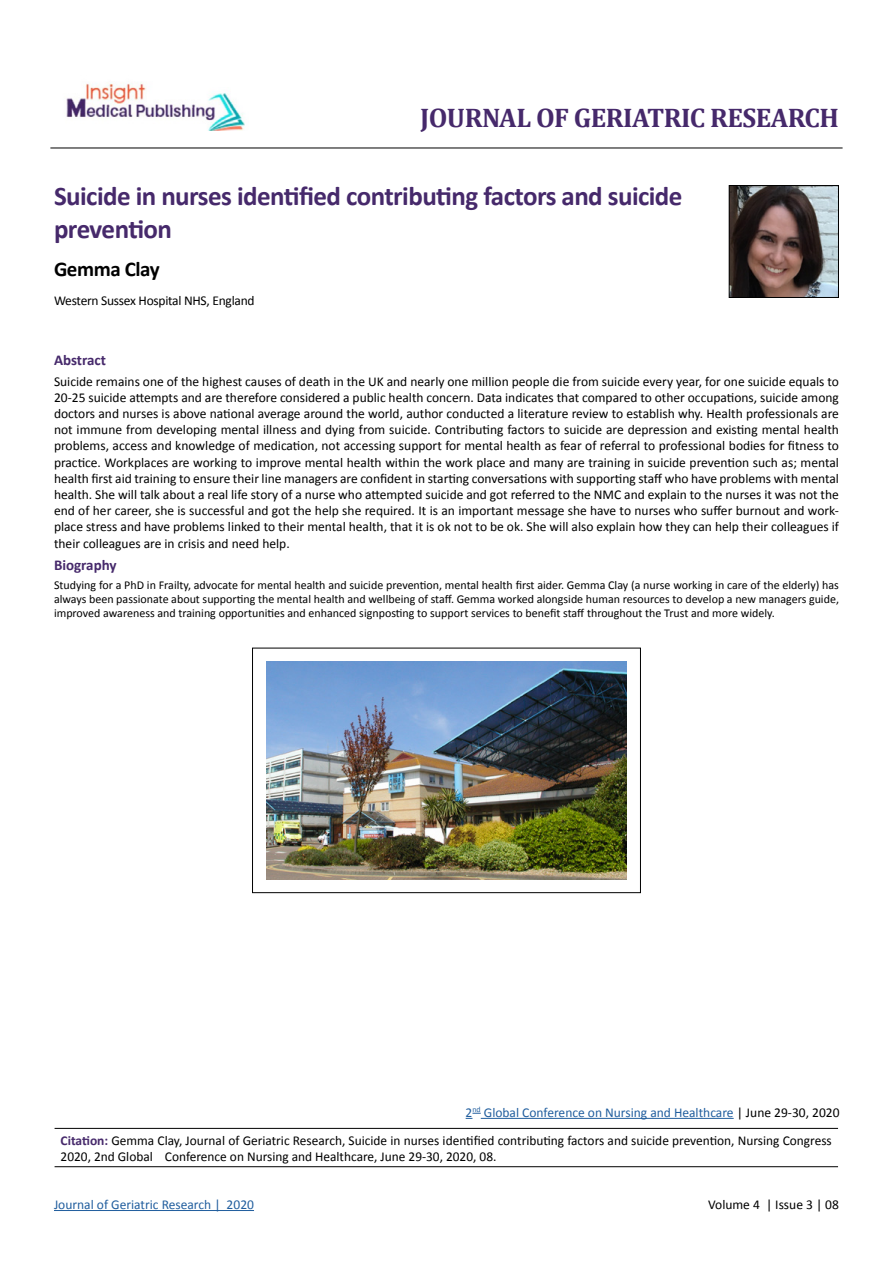
<style>
.page{position:relative;width:893px;height:1263px;background:#fff}
.page>*{position:absolute;margin:0;border:0;box-sizing:border-box;transform-origin:0 0}
.t1{font:700 27px/32.4px "Calibri";letter-spacing:-.02em;color:#46296b}
.t2{font:700 27px "Cambria";letter-spacing:-.02em;color:#46296b}
.t3{font:700 21px "Calibri";letter-spacing:-.02em;color:#000}
.t4{font:700 15px "Calibri";color:#46296b}
.t5{font:13.5px/16.2px "Calibri";color:#000;text-align:justify}
.t6{font:13.5px "Calibri";color:#215e9e}
.t7{font:13.5px "Calibri";letter-spacing:-.02em;color:#000}
.t8{font:12px/14.4px "Calibri";color:#000;text-align:justify}
.s1{color:#000}
.s2{font-weight:700;color:#46296b}
</style>
<div class="page">
<img style="left:731px;top:187px;width:106px;height:109px">
<div style="left:729px;top:185px;width:110px;height:113px;border:1px solid #000"></div>
<hr style="left:50px;top:148px;width:793px;height:1px;background:#000">
<img style="left:66px;top:82px;width:179px;height:49px">
<hr style="left:54px;top:1210px;width:200px;height:1px;background:#215e9e">
<hr style="left:55px;top:1128px;width:783px;height:1px;background:#000">
<hr style="left:55px;top:1166px;width:783px;height:1px;background:#000">
<div style="left:252px;top:648px;width:389px;height:245px;border:1px solid #000"></div>
<img style="left:267px;top:662px;width:359px;height:217px">
<svg style="left:466px;top:1113px;width:15px;height:6px"></svg>
<hr style="left:481px;top:1118px;width:253px;height:1px;background:#215e9e">
<h1 class="t2" style="left:420px;top:99px;width:420px">JOURNAL OF GERIATRIC RESEARCH</h1>
<h1 class="t1" style="left:54px;top:180px;width:630px">Suicide in nurses identified contributing factors and suicide prevention</h1>
<h2 class="t3" style="left:54px;top:255px;width:107px">Gemma Clay</h2>
<p class="t7" style="left:54px;top:292px;width:202px">Western Sussex Hospital NHS, England</p>
<p class="t4" style="left:54px;top:351px;width:53px">Abstract</p>
<p class="t5" style="left:54px;top:373px;width:786px">Suicide remains one of the highest causes of death in the UK and nearly one million people die from suicide every year, for one suicide equals to 20-25 suicide attempts and are therefore considered a public health concern. Data indicates that compared to other occupations, suicide among doctors and nurses is above national average around the world, author conducted a literature review to establish why. Health professionals are not immune from developing mental illness and dying from suicide. Contributing factors to suicide are depression and existing mental health problems, access and knowledge of medication, not accessing support for mental health as fear of referral to professional bodies for fitness to practice. Workplaces are working to improve mental health within the work place and many are training in suicide prevention such as; mental health first aid training to ensure their line managers are confident in starting conversations with supporting staff who have problems with mental health. She will talk about a real life story of a nurse who attempted suicide and got referred to the NMC and explain to the nurses it was not the end of her career, she is successful and got the help she required. It is an important message she have to nurses who suffer burnout and work&shy;place stress and have problems linked to their mental health, that it is ok not to be ok. She will also explain how they can help their colleagues if their colleagues are in crisis and need help.</p>
<p class="t4" style="left:54px;top:555px;width:64px">Biography</p>
<p class="t8" style="left:54px;top:577px;width:786px">Studying for a PhD in Frailty, advocate for mental health and suicide prevention, mental health first aider. Gemma Clay (a nurse working in care of the elderly) has always been passionate about supporting the mental health and wellbeing of staff. Gemma worked alongside human resources to develop a new managers guide, improved awareness and training opportunities and enhanced signposting to support services to benefit staff throughout the Trust and more widely.</p>
<p class="t6" style="left:466px;top:1104px;width:375px">2<sup>nd</sup> Global Conference on Nursing and Healthcare <span class="s1">| June 29-30, 2020</span></p>
<p class="t5" style="left:61px;top:1132px;width:773px"><span class="s2">Citation:</span> Gemma Clay, Journal of Geriatric Research, Suicide in nurses identified contributing factors and suicide prevention, Nursing Congress<br>2020, 2nd Global Conference on Nursing and Healthcare, June 29-30, 2020, 08.</p>
<p class="t6" style="left:54px;top:1196px;width:202px">Journal of Geriatric Research | 2020</p>
<p class="t5" style="left:708px;top:1196px;width:132px">Volume 4 | Issue 3 | 08</p>
</div>
